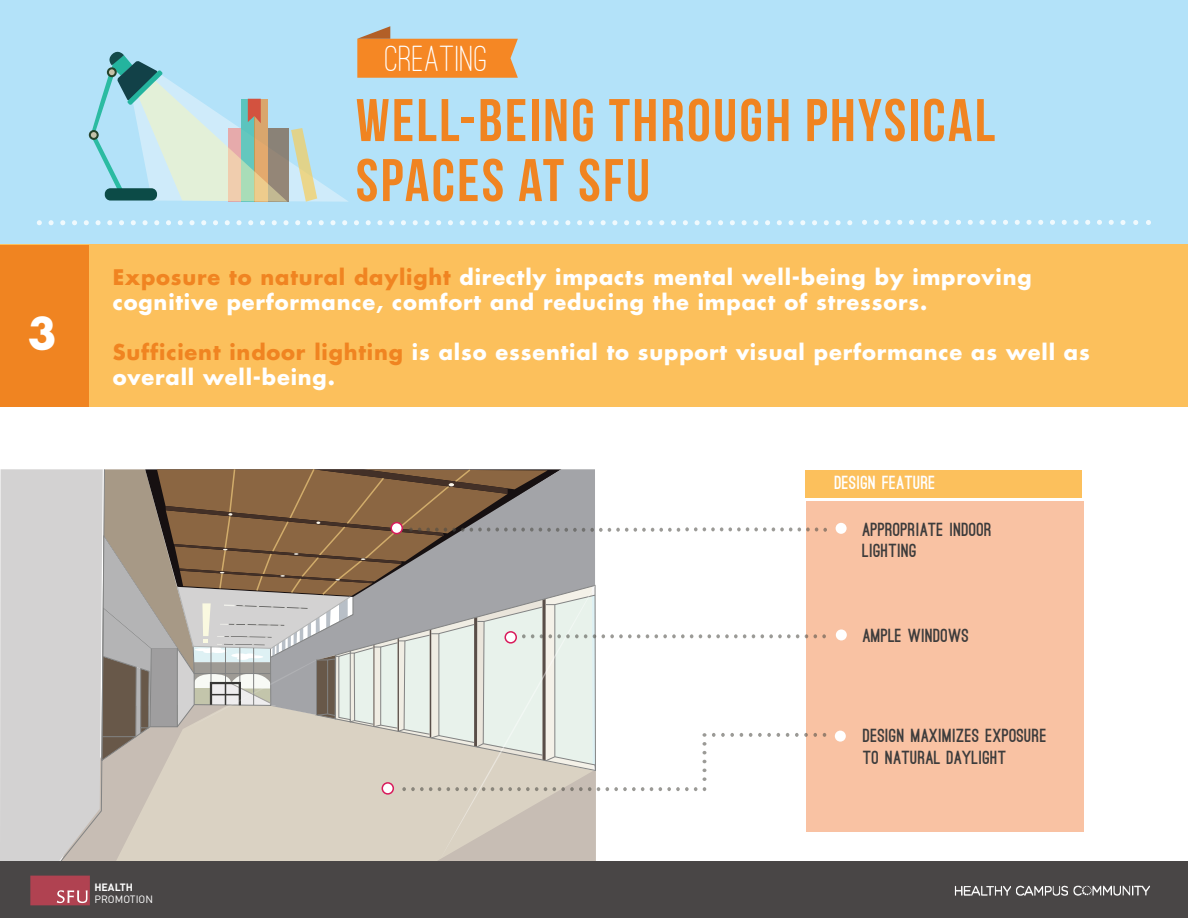
<style>
.page{position:relative;width:1188px;height:918px;background:#fff}
.page>*{position:absolute;margin:0;border:0;box-sizing:border-box;transform-origin:0 0}
.t1{font:60px/60px "Bebas Neue";letter-spacing:.04em;color:#f08421}
.t2{font:42px "Futura Koyu";color:#fff}
.t3{font:500 37.5px "Ostrich Sans Rounded";letter-spacing:.02em;color:#fff}
.t4{font:21px/25.2px "Futura Koyu";letter-spacing:.04em;color:#fff}
.t5{font:900 18px/21.6px "Ostrich Sans";letter-spacing:.02em;color:#3d3c3c}
.t6{font:900 18px "Ostrich Sans";letter-spacing:.02em;color:#fff}
.t7{font:10.5px "DIN Pro";color:#fff}
.t8{font:700 10.5px "DIN Pro";color:#fff}
.s1{color:#f08421}
</style>
<div class="page">
<div style="left:0;top:0;width:1188px;height:244px;background:#b3e2f9"></div>
<svg style="left:89px;top:130px;width:10px;height:10px"></svg>
<svg style="left:91px;top:51px;width:257px;height:151px"></svg>
<svg style="left:357px;top:26px;width:161px;height:52px"></svg>
<svg style="left:107px;top:220px;width:5px;height:5px"></svg>
<svg style="left:131px;top:220px;width:5px;height:5px"></svg>
<svg style="left:154px;top:220px;width:5px;height:5px"></svg>
<svg style="left:178px;top:220px;width:5px;height:5px"></svg>
<svg style="left:201px;top:220px;width:5px;height:5px"></svg>
<svg style="left:225px;top:220px;width:5px;height:5px"></svg>
<svg style="left:248px;top:220px;width:5px;height:5px"></svg>
<svg style="left:272px;top:220px;width:5px;height:5px"></svg>
<svg style="left:295px;top:220px;width:5px;height:5px"></svg>
<svg style="left:319px;top:220px;width:5px;height:5px"></svg>
<svg style="left:342px;top:220px;width:5px;height:5px"></svg>
<svg style="left:366px;top:220px;width:5px;height:5px"></svg>
<svg style="left:389px;top:220px;width:5px;height:5px"></svg>
<svg style="left:60px;top:220px;width:5px;height:5px"></svg>
<svg style="left:84px;top:220px;width:5px;height:5px"></svg>
<svg style="left:37px;top:220px;width:5px;height:5px"></svg>
<svg style="left:72px;top:220px;width:5px;height:5px"></svg>
<svg style="left:49px;top:220px;width:5px;height:5px"></svg>
<svg style="left:96px;top:220px;width:5px;height:5px"></svg>
<svg style="left:119px;top:220px;width:5px;height:5px"></svg>
<svg style="left:143px;top:220px;width:5px;height:5px"></svg>
<svg style="left:166px;top:220px;width:5px;height:5px"></svg>
<svg style="left:190px;top:220px;width:5px;height:5px"></svg>
<svg style="left:213px;top:220px;width:5px;height:5px"></svg>
<svg style="left:236px;top:220px;width:6px;height:5px"></svg>
<svg style="left:260px;top:220px;width:5px;height:5px"></svg>
<svg style="left:283px;top:220px;width:6px;height:5px"></svg>
<svg style="left:330px;top:220px;width:5px;height:5px"></svg>
<svg style="left:307px;top:220px;width:5px;height:5px"></svg>
<svg style="left:377px;top:220px;width:5px;height:5px"></svg>
<svg style="left:354px;top:220px;width:5px;height:5px"></svg>
<svg style="left:471px;top:220px;width:5px;height:5px"></svg>
<svg style="left:495px;top:220px;width:5px;height:5px"></svg>
<svg style="left:518px;top:220px;width:5px;height:5px"></svg>
<svg style="left:542px;top:220px;width:5px;height:5px"></svg>
<svg style="left:565px;top:220px;width:5px;height:5px"></svg>
<svg style="left:589px;top:220px;width:5px;height:5px"></svg>
<svg style="left:612px;top:220px;width:5px;height:5px"></svg>
<svg style="left:636px;top:220px;width:5px;height:5px"></svg>
<svg style="left:659px;top:220px;width:5px;height:5px"></svg>
<svg style="left:683px;top:220px;width:5px;height:5px"></svg>
<svg style="left:706px;top:220px;width:5px;height:5px"></svg>
<svg style="left:730px;top:220px;width:5px;height:5px"></svg>
<svg style="left:753px;top:220px;width:5px;height:5px"></svg>
<svg style="left:424px;top:220px;width:5px;height:5px"></svg>
<svg style="left:448px;top:220px;width:5px;height:5px"></svg>
<svg style="left:401px;top:220px;width:5px;height:5px"></svg>
<svg style="left:436px;top:220px;width:5px;height:5px"></svg>
<svg style="left:413px;top:220px;width:5px;height:5px"></svg>
<svg style="left:460px;top:220px;width:5px;height:5px"></svg>
<svg style="left:483px;top:220px;width:5px;height:5px"></svg>
<svg style="left:507px;top:220px;width:5px;height:5px"></svg>
<svg style="left:530px;top:220px;width:5px;height:5px"></svg>
<svg style="left:554px;top:220px;width:5px;height:5px"></svg>
<svg style="left:577px;top:220px;width:5px;height:5px"></svg>
<svg style="left:601px;top:220px;width:5px;height:5px"></svg>
<svg style="left:624px;top:220px;width:5px;height:5px"></svg>
<svg style="left:648px;top:220px;width:5px;height:5px"></svg>
<svg style="left:695px;top:220px;width:5px;height:5px"></svg>
<svg style="left:671px;top:220px;width:5px;height:5px"></svg>
<svg style="left:742px;top:220px;width:5px;height:5px"></svg>
<svg style="left:718px;top:220px;width:5px;height:5px"></svg>
<svg style="left:765px;top:220px;width:5px;height:5px"></svg>
<svg style="left:789px;top:220px;width:5px;height:5px"></svg>
<svg style="left:812px;top:220px;width:5px;height:5px"></svg>
<svg style="left:800px;top:220px;width:5px;height:5px"></svg>
<svg style="left:777px;top:220px;width:5px;height:5px"></svg>
<svg style="left:824px;top:220px;width:5px;height:5px"></svg>
<svg style="left:847px;top:220px;width:5px;height:5px"></svg>
<svg style="left:836px;top:220px;width:5px;height:5px"></svg>
<svg style="left:933px;top:220px;width:5px;height:5px"></svg>
<svg style="left:956px;top:220px;width:5px;height:5px"></svg>
<svg style="left:980px;top:220px;width:5px;height:5px"></svg>
<svg style="left:1003px;top:220px;width:5px;height:5px"></svg>
<svg style="left:1026px;top:220px;width:6px;height:5px"></svg>
<svg style="left:1050px;top:220px;width:5px;height:5px"></svg>
<svg style="left:1073px;top:220px;width:6px;height:5px"></svg>
<svg style="left:1097px;top:220px;width:5px;height:5px"></svg>
<svg style="left:1120px;top:220px;width:5px;height:5px"></svg>
<svg style="left:886px;top:220px;width:5px;height:5px"></svg>
<svg style="left:909px;top:220px;width:5px;height:5px"></svg>
<svg style="left:862px;top:220px;width:5px;height:5px"></svg>
<svg style="left:897px;top:220px;width:5px;height:5px"></svg>
<svg style="left:874px;top:220px;width:5px;height:5px"></svg>
<svg style="left:921px;top:220px;width:5px;height:5px"></svg>
<svg style="left:944px;top:220px;width:5px;height:5px"></svg>
<svg style="left:968px;top:220px;width:5px;height:5px"></svg>
<svg style="left:991px;top:220px;width:5px;height:5px"></svg>
<svg style="left:1015px;top:220px;width:5px;height:5px"></svg>
<svg style="left:1038px;top:220px;width:5px;height:5px"></svg>
<svg style="left:1062px;top:220px;width:5px;height:5px"></svg>
<svg style="left:1085px;top:220px;width:5px;height:5px"></svg>
<svg style="left:1109px;top:220px;width:5px;height:5px"></svg>
<svg style="left:1133px;top:220px;width:5px;height:5px"></svg>
<svg style="left:1146px;top:220px;width:5px;height:5px"></svg>
<div style="left:806px;top:501px;width:277px;height:331px;background:#f9c2a3"></div>
<div style="left:835px;top:731px;width:11px;height:11px;background:#fff;border-radius:50%"></div>
<div style="left:836px;top:629px;width:11px;height:11px;background:#fff;border-radius:50%"></div>
<div style="left:836px;top:523px;width:11px;height:11px;background:#fff;border-radius:50%"></div>
<div style="left:805px;top:470px;width:277px;height:28px;background:#fcc05c"></div>
<div style="left:1px;top:244px;width:1187px;height:162px;background:#fcc05c"></div>
<div style="left:1px;top:245px;width:88px;height:161px;background:#f08421"></div>
<svg style="left:795px;top:634px;width:4px;height:4px"></svg>
<svg style="left:805px;top:634px;width:3px;height:4px"></svg>
<svg style="left:814px;top:634px;width:12px;height:4px"></svg>
<svg style="left:798px;top:527px;width:29px;height:5px"></svg>
<svg style="left:0;top:469px;width:792px;height:393px"></svg>
<svg style="left:823px;top:733px;width:3px;height:4px"></svg>
<svg style="left:795px;top:733px;width:22px;height:4px"></svg>
<svg style="left:740px;top:733px;width:3px;height:4px"></svg>
<svg style="left:712px;top:733px;width:22px;height:4px"></svg>
<svg style="left:749px;top:733px;width:3px;height:4px"></svg>
<svg style="left:758px;top:733px;width:13px;height:4px"></svg>
<svg style="left:777px;top:733px;width:3px;height:4px"></svg>
<svg style="left:786px;top:733px;width:3px;height:4px"></svg>
<svg style="left:703px;top:733px;width:3px;height:21px"></svg>
<svg style="left:703px;top:769px;width:3px;height:12px"></svg>
<div style="left:0;top:862px;width:1188px;height:56px;background:#494646"></div>
<svg style="left:30px;top:876px;width:60px;height:29px;background:#b44f5d"></svg>
<img style="left:954px;top:885px;width:196px;height:11px">
<h2 class="t2" style="left:28px;top:304px;width:30px">3</h2>
<h3 class="t3" style="left:385px;top:36px;width:104px">CREATING</h3>
<h1 class="t1" style="left:356px;top:90px;width:641px">WELL-BEING THROUGH PHYSICAL<br>SPACES AT SFU</h1>
<p class="t4" style="left:113px;top:264px;width:920px"><span class="s1">Exposure to natural daylight</span> directly impacts mental well-being by improving cognitive performance, comfort and reducing the impact of stressors.</p>
<p class="t4" style="left:113px;top:339px;width:978px"><span class="s1">Sufficient indoor lighting</span> is also essential to support visual performance as well as overall well-being.</p>
<p class="t6" style="left:835px;top:476px;width:102px">DESIGN FEATURE</p>
<p class="t5" style="left:863px;top:519px;width:131px">APPROPRIATE INDOOR<br>LIGHTING</p>
<p class="t5" style="left:863px;top:626px;width:108px">AMPLE WINDOWS</p>
<p class="t5" style="left:863px;top:725px;width:185px">DESIGN MAXIMIZES EXPOSURE<br>TO NATURAL DAYLIGHT</p>
<p class="t8" style="left:94px;top:880px;width:40px">HEALTH</p>
<p class="t7" style="left:94px;top:892px;width:60px">PROMOTION</p>
</div>
